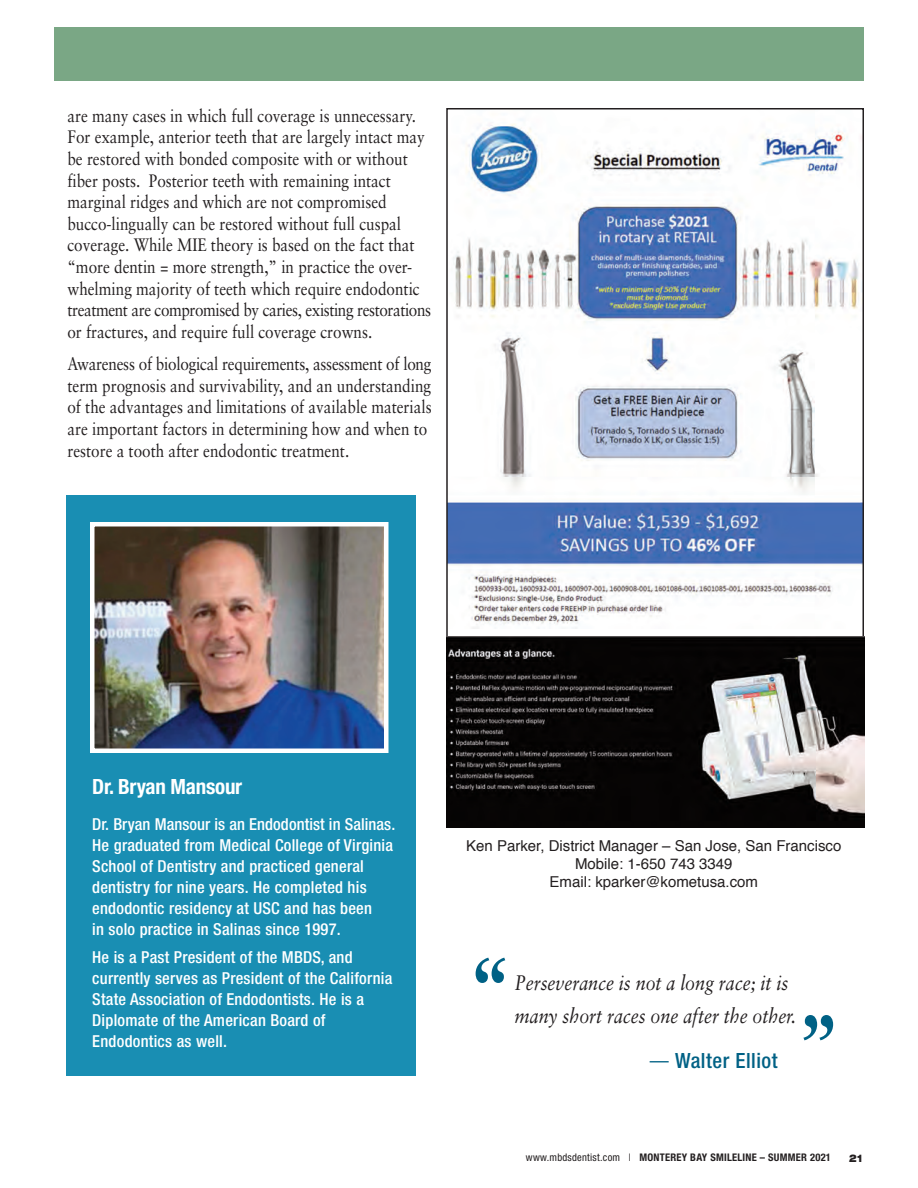
<style>
.page{position:relative;width:918px;height:1188px;background:#fff}
.page>*{position:absolute;margin:0;border:0;box-sizing:border-box;transform-origin:0 0}
.t1{font:700 90px "Sabon";color:#006185;scale:.85 1}
.t2{font:italic 21px "Sabon";color:#231f20;scale:.85 1}
.t3{font:700 condensed 21px "Helvetica Neue";letter-spacing:-.01em;color:#fff}
.t4{font:500 condensed 21px "Helvetica Neue";letter-spacing:.025em;color:#006185}
.t5{font:18px/21.6px "Sabon";color:#231f20;scale:.85 1}
.t6{font:500 condensed 16.5px/21px "Helvetica Neue";letter-spacing:.015em;color:#fff}
.t7{font:15px/18px "Helvetica";color:#231f20;text-align:center}
.t8{font:700 condensed 10.5px "Helvetica Neue";letter-spacing:.025em;color:#231f20}
.t9{font:900 expanded 10.5px "Helvetica Neue";color:#231f20;scale:.75 1}
.s1{font-family:"Lucida Grande";font-weight:400;font-stretch:normal}
.s2{font-weight:400}
.s3{font-weight:300}
</style>
<div class="page">
<div style="left:54px;top:27px;width:810px;height:54px;background:#7aa785"></div>
<div style="left:66px;top:495px;width:350px;height:581px;background:#198eb3"></div>
<img style="left:95px;top:527px;width:288px;height:221px">
<div style="left:90px;top:522px;width:298px;height:231px;border:4px solid #fff"></div>
<img style="left:449px;top:119px;width:412px;height:510px">
<img style="left:447px;top:636px;width:417px;height:191px">
<p class="t5" style="left:67px;top:106px;width:429px">are many cases in which full coverage is unnecessary.<br>For example, anterior teeth that are largely intact may be restored with bonded composite with or without fiber posts. Posterior teeth with remaining intact marginal ridges and which are not compromised bucco-lingually can be restored without full cuspal coverage. While MIE theory is based on the fact that “more dentin = more strength,” in practice the over&shy;whelming majority of teeth which require endodontic treatment are compromised by caries, existing restorations or fractures, and require full coverage crowns.</p>
<p class="t5" style="left:67px;top:354px;width:430px">Awareness of biological requirements, assessment of long term prognosis and survivability, and an understanding of the advantages and limitations of available materials are important factors in determining how and when to restore a tooth after endodontic treatment.</p>
<p class="t3" style="left:92px;top:779px;width:152px">Dr. Bryan Mansour</p>
<p class="t6" style="left:92px;top:815px;width:305px">Dr. Bryan Mansour is an Endodontist in Salinas.<br>He graduated from Medical College of Virginia School of Dentistry and practiced general dentistry for nine years. He completed his endodontic residency at USC and has been<br>in solo practice in Salinas since 1997.</p>
<p class="t6" style="left:92px;top:948px;width:302px">He is a Past President of the MBDS, and currently serves as President of the California State Association of Endodontists. He is a Diplomate of the American Board of Endodontics as well.</p>
<p class="t7" style="left:466px;top:837px;width:377px">Ken Parker, District Manager – San Jose, San Francisco<br>Mobile: 1-650 743 3349<br>Email: kparker@kometusa.com</p>
<h1 class="t1" style="left:469px;top:952px;width:52px">“</h1>
<p class="t2" style="left:515px;top:974px;width:323px">Perseverance is not a long race; it is</p>
<p class="t2" style="left:515px;top:1007px;width:332px">many short races one after the other.</p>
<h1 class="t1" style="left:840px;top:1046px;width:52px;rotate:-180deg">“</h1>
<p class="t4" style="left:649px;top:1053px;width:130px"><span class="s1">―</span> Walter Elliot</p>
<p class="t8" style="left:526px;top:1154px;width:307px"><span class="s2">www.mbdsdentist.com</span> <span class="s3">I</span> MONTEREY BAY SMILELINE – SUMMER 2021</p>
<p class="t9" style="left:849px;top:1154px;width:19px">21</p>
</div>
